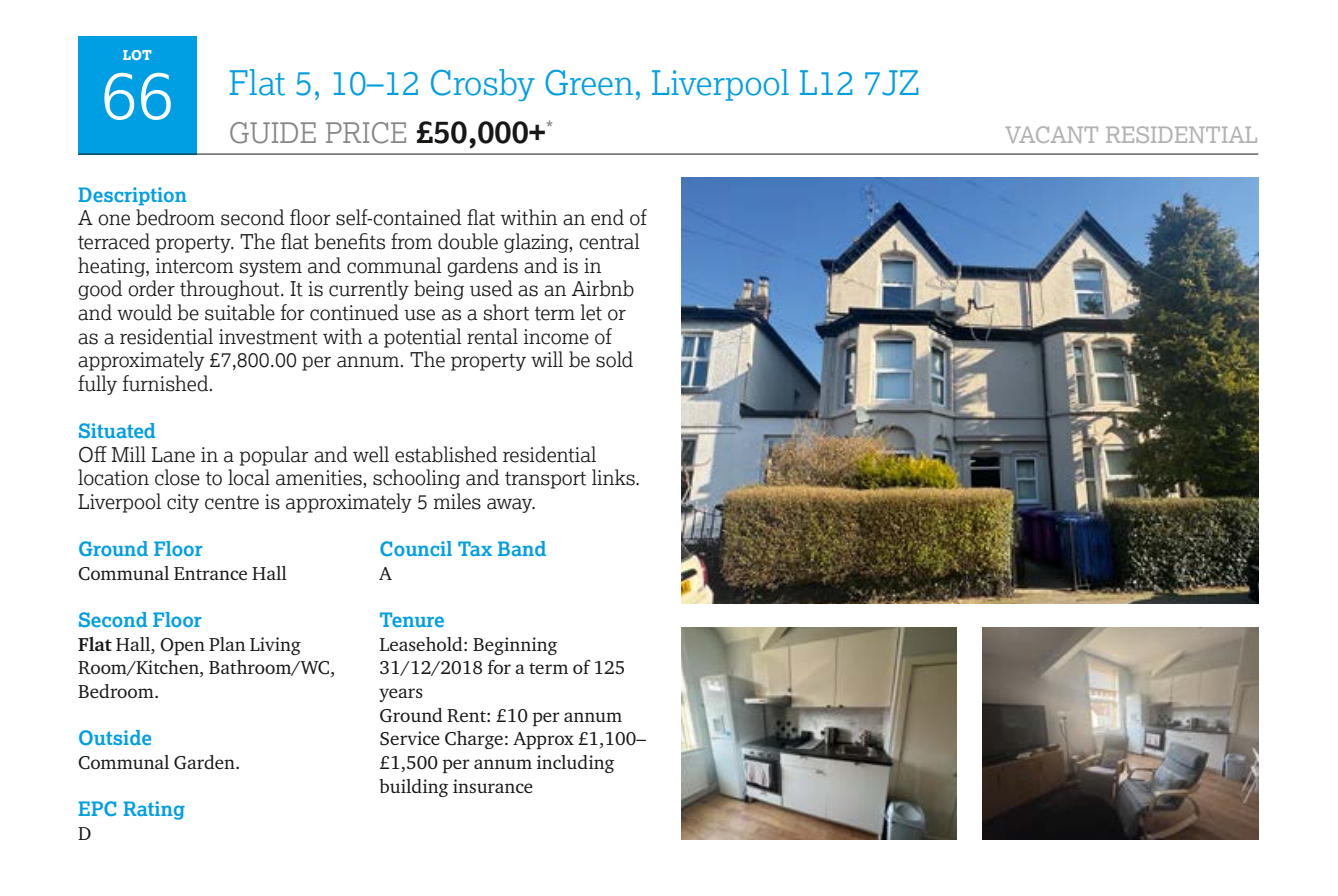
<style>
.page{position:relative;width:1338px;height:896px;background:#fff}
.page>*{position:absolute;margin:0;border:0;box-sizing:border-box;transform-origin:0 0}
.t1{font:300 67.5px "Lexia";color:#fff}
.t2{font:300 33.75px "Lexia";color:#009ee3}
.t3{font:300 28.12px "Lexia";color:#868786}
.t4{font:22.5px "Lexia";color:#b1b2b3}
.t5{font:300 20.25px/23.6px "Lexia";color:#181716}
.t6{font:20.25px "Lexia";color:#868786}
.t7{font:700 19.8px "Lexia";color:#009ee3}
.t8{font:19.12px/23.6px "Charter ITC Pro";color:#181716}
.t9{font:800 13.5px "Lexia";color:#fff}
.s1{font-weight:700;font-size:31.5px;color:#181716}
.s2{font-weight:700}
</style>
<div class="page">
<div style="left:78px;top:36px;width:118px;height:118px;background:#009ee3"></div>
<hr style="left:78px;top:154px;width:1180px;height:1px;background:#181716">
<img style="left:681px;top:627px;width:276px;height:212px">
<img style="left:982px;top:627px;width:276px;height:212px">
<img style="left:681px;top:178px;width:577px;height:425px">
<p class="t9" style="left:123px;top:46px;width:31px">LOT</p>
<h1 class="t1" style="left:101px;top:52px;width:75px">66</h1>
<h2 class="t2" style="left:229px;top:62px;width:692px">Flat 5, 10–12 Crosby Green, Liverpool L12 7JZ</h2>
<h3 class="t3" style="left:229px;top:115px;width:318px">GUIDE PRICE <span class="s1">£50,000+</span></h3>
<p class="t4" style="left:1005px;top:120px;width:255px">VACANT RESIDENTIAL</p>
<p class="t6" style="left:546px;top:116px;width:9px">*</p>
<p class="t7" style="left:78px;top:182px;width:110px">Description</p>
<p class="t5" style="left:78px;top:205px;width:570px">A one bedroom second floor self-contained flat within an end of terraced property. The flat benefits from double glazing, central heating, intercom system and communal gardens and is in good order throughout. It is currently being used as an Airbnb and would be suitable for continued use as a short term let or as a residential investment with a potential rental income of approximately £7,800.00 per annum. The property will be sold fully furnished.</p>
<p class="t7" style="left:78px;top:418px;width:79px">Situated</p>
<p class="t5" style="left:78px;top:442px;width:563px">Off Mill Lane in a popular and well established residential location close to local amenities, schooling and transport links.<br>Liverpool city centre is approximately 5 miles away.</p>
<p class="t7" style="left:78px;top:536px;width:126px">Ground Floor</p>
<p class="t8" style="left:78px;top:561px;width:210px">Communal Entrance Hall</p>
<p class="t7" style="left:78px;top:607px;width:125px">Second Floor</p>
<p class="t8" style="left:78px;top:632px;width:259px"><span class="s2">Flat</span> Hall, Open Plan Living<br>Room/Kitchen, Bathroom/WC,<br>Bedroom.</p>
<p class="t7" style="left:78px;top:725px;width:75px">Outside</p>
<p class="t8" style="left:78px;top:750px;width:164px">Communal Garden.</p>
<p class="t7" style="left:78px;top:796px;width:108px">EPC Rating</p>
<p class="t8" style="left:78px;top:821px;width:15px">D</p>
<p class="t7" style="left:380px;top:536px;width:168px">Council Tax Band</p>
<p class="t8" style="left:380px;top:561px;width:14px">A</p>
<p class="t7" style="left:380px;top:607px;width:67px">Tenure</p>
<p class="t8" style="left:380px;top:632px;width:268px">Leasehold: Beginning<br>31/12/2018 for a term of 125 years<br>Ground Rent: £10 per annum<br>Service Charge: Approx £1,100– £1,500 per annum including building insurance</p>
</div>
